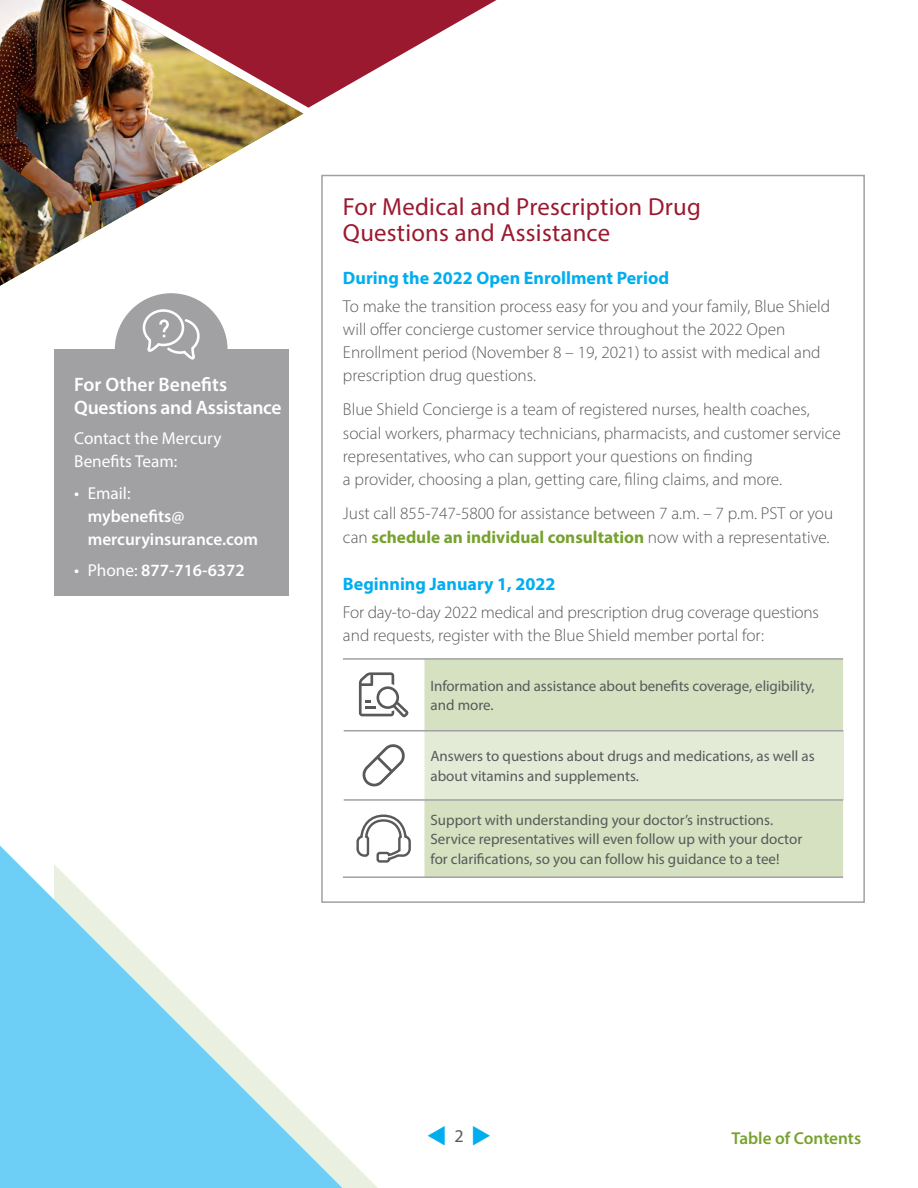
<style>
.page{position:relative;width:918px;height:1188px;background:#fff}
.page>*{position:absolute;margin:0;border:0;box-sizing:border-box;transform-origin:0 0}
.t1{font:24.75px/25.5px "Myriad Pro";letter-spacing:.01em;color:#9b192f}
.t2{font:600 19.5px/22.5px "Myriad Pro";letter-spacing:-.015em;color:#fff}
.t3{font:700 18px "Myriad Pro";color:#00aeef}
.t4{font:18px "Myriad Pro";color:#58595b}
.t5{font:300 17.25px/23.2px "Myriad Pro";color:#58595b}
.t6{font:600 17.25px/23.2px "Myriad Pro";color:#fff}
.t7{font:17.25px/23.2px "Myriad Pro";color:#fff}
.t8{font:600 17.25px "Myriad Pro";color:#78a22f}
.t9{font:15px/19.5px "Myriad Pro";color:#58595b}
.s1{font-weight:400;font-size:18px}
.s2{font-weight:400}
.s3{font-weight:700;color:#78a22f}
.s4{color:#00aeef}
</style>
<div class="page">
<svg style="left:342px;top:1152px;width:36px;height:36px"></svg>
<svg style="left:0;top:846px;width:342px;height:342px;fill:#6dcff6"></svg>
<div style="left:322px;top:176px;width:542px;height:726px;background:#fff"></div>
<div style="left:425px;top:660px;width:418px;height:216px;background:#d5e1c0"></div>
<div style="left:424px;top:731px;width:419px;height:69px;background:#e3ebd6"></div>
<hr style="left:424px;top:732px;width:1px;height:67px;background:#fff">
<hr style="left:424px;top:799px;width:419px;height:2px;background:#a1a1a4">
<hr style="left:343px;top:876px;width:81px;height:2px;background:#a1a1a4">
<hr style="left:424px;top:876px;width:419px;height:2px;background:#a1a1a4">
<hr style="left:343px;top:658px;width:81px;height:2px;background:#a1a1a4">
<hr style="left:424px;top:658px;width:419px;height:2px;background:#a1a1a4">
<hr style="left:424px;top:730px;width:419px;height:2px;background:#a1a1a4">
<svg style="left:343px;top:659px;width:81px;height:218px"></svg>
<img style="left:0;top:0;width:303px;height:286px">
<svg style="left:121px;top:0;width:375px;height:108px"></svg>
<div style="left:115px;top:293px;width:113px;height:113px;background:#a1a1a4;border-radius:50%"></div>
<div style="left:54px;top:350px;width:234px;height:246px;background:#a1a1a4"></div>
<svg style="left:142px;top:309px;width:58px;height:51px"></svg>
<p class="t2" style="left:74px;top:373px;width:209px">For Other Benefits<br>Questions and Assistance</p>
<p class="t7" style="left:74px;top:426px;width:149px">Contact the Mercury<br>Benefits Team:</p>
<p class="t6" style="left:88px;top:481px;width:172px;text-indent:-14px"><span class="s1">•</span> <span class="s2">Email:<br></span>mybenefits@ mercuryinsurance.com</p>
<p class="t6" style="left:74px;top:558px;width:172px"><span class="s1">•</span> <span class="s2">Phone:</span> 877-716-6372</p>
<h1 class="t1" style="left:343px;top:194px;width:359px">For Medical and Prescription Drug<br>Questions and Assistance</h1>
<p class="t3" style="left:343px;top:266px;width:328px">During the 2022 Open Enrollment Period</p>
<p class="t5" style="left:343px;top:294px;width:489px">To make the transition process easy for you and your family, Blue Shield will offer concierge customer service throughout the 2022 Open Enrollment period (November 8 – 19, 2021) to assist with medical and prescription drug questions.</p>
<p class="t5" style="left:343px;top:398px;width:499px">Blue Shield Concierge is a team of registered nurses, health coaches, social workers, pharmacy technicians, pharmacists, and customer service representatives, who can support your questions on finding<br>a provider, choosing a plan, getting care, filing claims, and more.</p>
<p class="t5" style="left:343px;top:502px;width:492px">Just call 855-747-5800 for assistance between 7 a.m. – 7 p.m. PST or you can <span class="s3">schedule an individual consultation</span> now with a representative.</p>
<p class="t3" style="left:343px;top:572px;width:214px">Beginning January 1, 2022</p>
<p class="t5" style="left:343px;top:600px;width:478px">For day-to-day 2022 medical and prescription drug coverage questions and requests, register with the Blue Shield member portal for:</p>
<p class="t9" style="left:430px;top:676px;width:386px">Information and assistance about benefits coverage, eligibility, and more.</p>
<p class="t9" style="left:430px;top:746px;width:386px">Answers to questions about drugs and medications, as well as about vitamins and supplements.</p>
<p class="t9" style="left:430px;top:810px;width:373px">Support with understanding your doctor’s instructions.<br>Service representatives will even follow up with your doctor for clarifications, so you can follow his guidance to a tee!</p>
<p class="t4" style="left:426px;top:1125px;width:67px"><span class="s4">▼</span> 2 <span class="s4">◆</span></p>
<p class="t8" style="left:731px;top:1127px;width:131px">Table of Contents</p>
</div>
